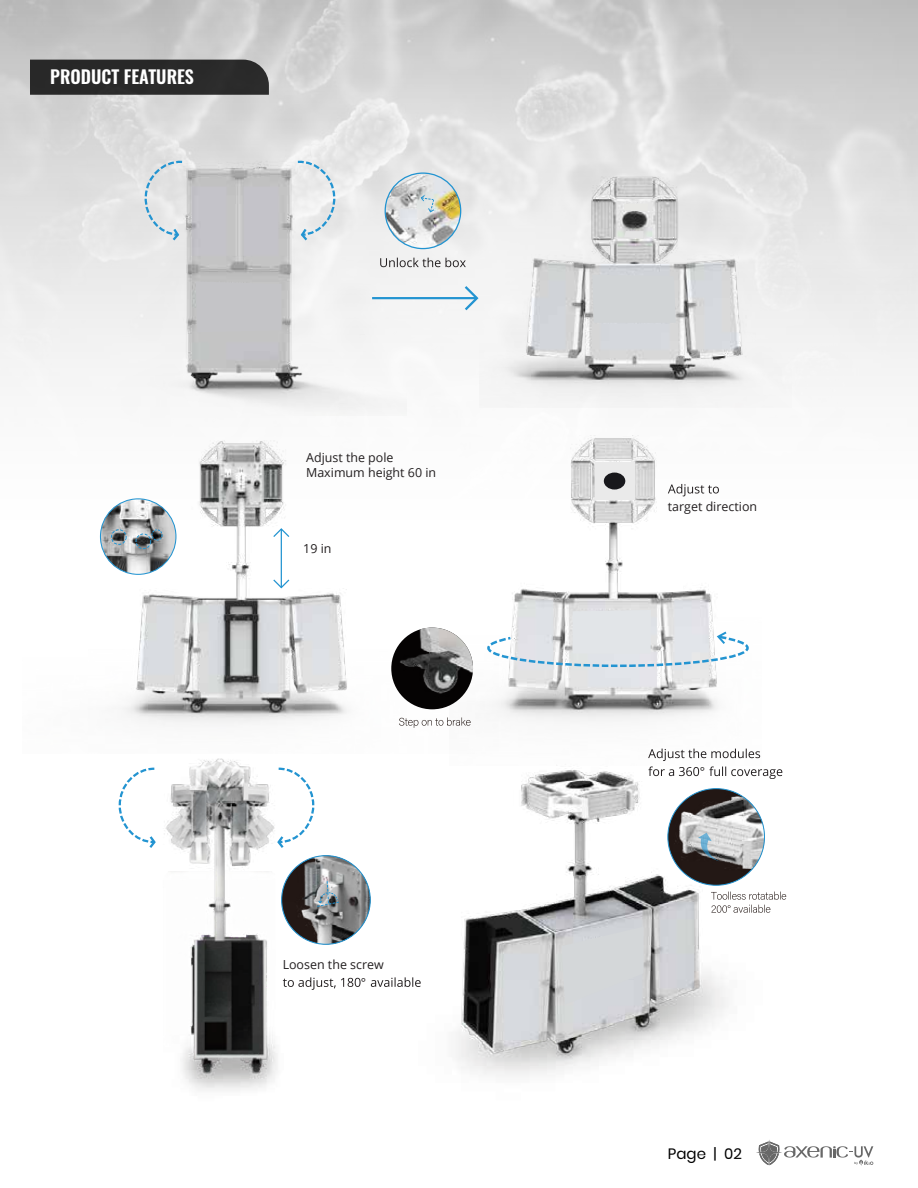
<style>
.page{position:relative;width:918px;height:1188px;background:#fff}
.page>*{position:absolute;margin:0;border:0;box-sizing:border-box;transform-origin:0 0}
.t1{font:600 18px "Oswald";color:#fff}
.t2{font:15px "Poppins";color:#000}
.t3{font:12.45px/18px "Open Sans";color:#231f20}
</style>
<div class="page">
<svg style="left:0;top:0;width:918px;height:389px"></svg>
<div style="left:30px;top:60px;width:239px;height:35px;background:#292929"></div>
<img style="left:456px;top:770px;width:331px;height:306px">
<img style="left:99px;top:404px;width:381px;height:321px">
<img style="left:164px;top:758px;width:145px;height:333px">
<img style="left:450px;top:410px;width:297px;height:339px">
<svg style="left:668px;top:484px;width:51px;height:12px"></svg>
<svg style="left:283px;top:977px;width:78px;height:13px"></svg>
<svg style="left:371px;top:977px;width:50px;height:10px"></svg>
<svg style="left:648px;top:749px;width:134px;height:30px"></svg>
<svg style="left:711px;top:892px;width:75px;height:21px"></svg>
<img style="left:282px;top:856px;width:88px;height:88px;border-radius:44px">
<svg style="left:316px;top:880px;width:24px;height:27px"></svg>
<svg style="left:399px;top:717px;width:72px;height:11px"></svg>
<img style="left:141px;top:152px;width:266px;height:263px">
<svg style="left:295px;top:160px;width:43px;height:83px"></svg>
<svg style="left:142px;top:160px;width:42px;height:83px"></svg>
<img style="left:385px;top:175px;width:76px;height:74px">
<div style="left:385px;top:172px;width:76px;height:77px;border:1px solid #2394d1;border-radius:50%"></div>
<svg style="left:421px;top:195px;width:14px;height:18px"></svg>
<svg style="left:462px;top:284px;width:18px;height:29px"></svg>
<hr style="left:372px;top:297px;width:103px;height:2px;background:#2394d1">
<img style="left:480px;top:160px;width:311px;height:248px">
<svg style="left:380px;top:258px;width:86px;height:9px"></svg>
<hr style="left:281px;top:529px;width:1px;height:59px;background:#2394d1">
<svg style="left:272px;top:527px;width:19px;height:11px"></svg>
<svg style="left:272px;top:578px;width:19px;height:11px"></svg>
<svg style="left:276px;top:766px;width:39px;height:84px"></svg>
<svg style="left:118px;top:767px;width:38px;height:81px"></svg>
<img style="left:100px;top:499px;width:76px;height:75px;border-radius:38px">
<div style="left:100px;top:498px;width:76px;height:77px;border:1px solid #2394d1;border-radius:50%"></div>
<div style="left:136px;top:534px;width:15px;height:15px;border:1px dashed #2394d1;border-radius:50%"></div>
<div style="left:111px;top:529px;width:16px;height:16px;border:1px dashed #2394d1;border-radius:50%"></div>
<div style="left:152px;top:530px;width:10px;height:10px;border:1px dashed #2394d1;border-radius:50%"></div>
<img style="left:668px;top:789px;width:96px;height:96px;border-radius:48px">
<svg style="left:698px;top:833px;width:22px;height:28px"></svg>
<img style="left:391px;top:628px;width:82px;height:81px;border-radius:41px">
<div style="left:196px;top:281px;width:86px;height:51px;background:#c4c4c7"></div>
<div style="left:592px;top:275px;width:84px;height:48px;background:#d1d4d6"></div>
<svg style="left:624px;top:204px;width:24px;height:9px"></svg>
<svg style="left:624px;top:231px;width:20px;height:8px"></svg>
<svg style="left:486px;top:610px;width:263px;height:58px"></svg>
<div style="left:562px;top:927px;width:82px;height:78px;background:#d4d7d9"></div>
<svg style="left:756px;top:1140px;width:117px;height:26px"></svg>
<div style="left:595px;top:462px;width:39px;height:38px;background:#eaeaea"></div>
<div style="left:604px;top:473px;width:21px;height:17px;background:#18181c;border-radius:50%"></div>
<h1 class="t1" style="left:50px;top:64px;width:145px">PRODUCT FEATURES</h1>
<p class="t3" style="left:306px;top:450px;width:132px;line-height:15px">Adjust the pole<br>Maximum height 60 in</p>
<p class="t3" style="left:303px;top:539px;width:30px">19 in</p>
<p class="t3" style="left:361px;top:955px;width:25px;text-indent:-78px">Loosen the screw °</p>
<p class="t3" style="left:668px;top:498px;width:91px">target direction</p>
<p class="t3" style="left:700px;top:762px;width:7px">°</p>
<p class="t2" style="left:668px;top:1145px;width:75px">Page | 02</p>
</div>
